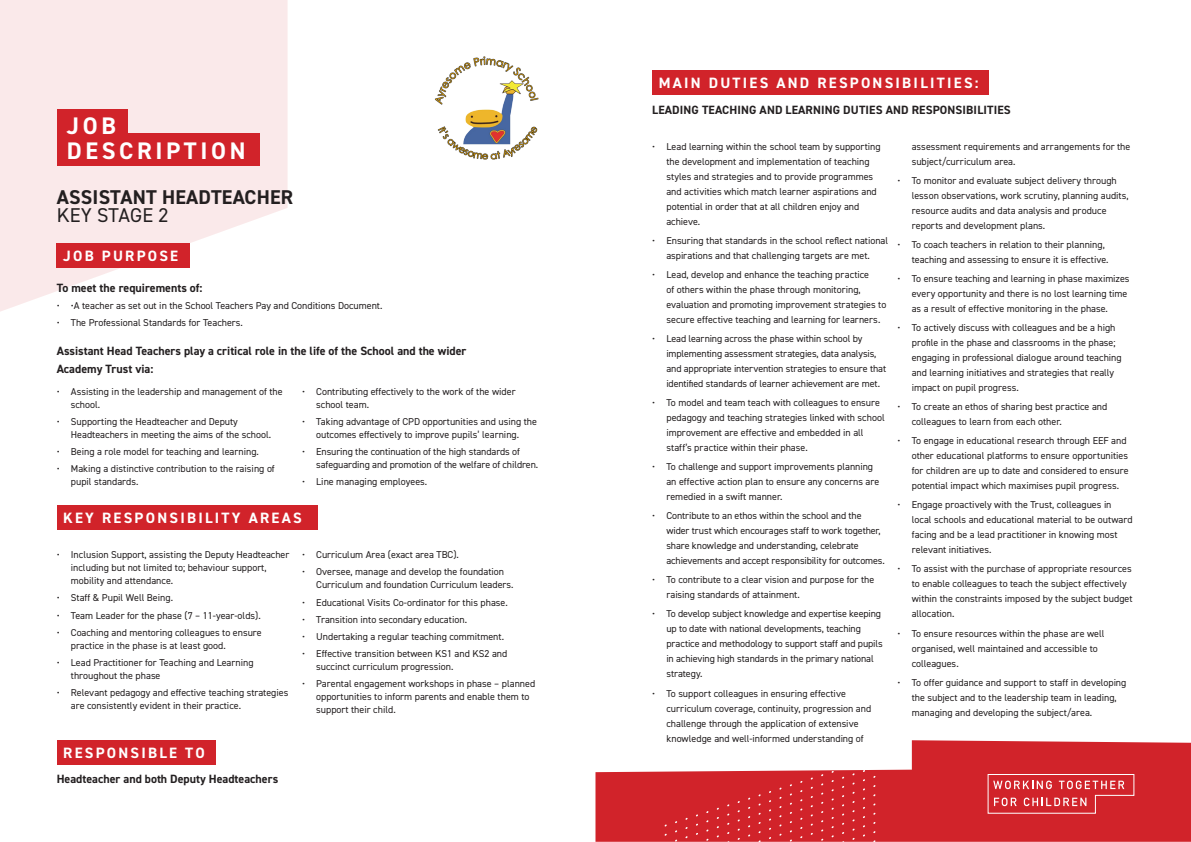
<style>
.page{position:relative;width:1191px;height:842px;background:#fff}
.page>*{position:absolute;margin:0;border:0;box-sizing:border-box;transform-origin:0 0}
.Cover_title{font:700 24px/25px "DIN2014";letter-spacing:.15em;color:#fff}
.Cover_title-2{font:700 20px/18px "DIN2014";letter-spacing:.01em;color:#231f20}
.Cover_title-3{font:700 15px "DIN2014";letter-spacing:.15em;color:#fff}
.Cover_title-4{font:700 12px/18px "DIN2014";color:#231f20}
.Cover_title-5{font:10px/15px "DIN2014";color:#231f20}
.s1{font-weight:400}
</style>
<div class="page">
<svg style="left:0;top:0;width:288px;height:312px;fill:#fae9ea"></svg>
<div style="left:57px;top:109px;width:71px;height:33px;background:#d1232a"></div>
<div style="left:57px;top:133px;width:202px;height:33px;background:#d1232a"></div>
<div style="left:57px;top:243px;width:133px;height:24px;background:#d1232a"></div>
<div style="left:57px;top:505px;width:260px;height:24px;background:#d1232a"></div>
<svg style="left:595px;top:740px;width:596px;height:102px;fill:#d1232a"></svg>
<svg style="left:987px;top:774px;width:147px;height:40px;background:#d8474d"></svg>
<div style="left:57px;top:740px;width:158px;height:24px;background:#d1232a"></div>
<div style="left:652px;top:71px;width:336px;height:24px;background:#d1232a"></div>
<img style="left:435px;top:56px;width:104px;height:104px">
<p class="Cover_title" style="left:67px;top:112px;width:180px">JOB<br>DESCRIPTION</p>
<p class="Cover_title-2" style="left:57px;top:187px;width:238px">ASSISTANT HEADTEACHER<br><span class="s1">KEY STAGE 2</span></p>
<p class="Cover_title-3" style="left:63px;top:245px;width:116px">JOB PURPOSE</p>
<p class="Cover_title-4" style="left:57px;top:279px;width:147px">To meet the requirements of:</p>
<p class="Cover_title-5" style="left:57px;top:298px;width:327px">• •A teacher as set out in the School Teachers Pay and Conditions Document.</p>
<p class="Cover_title-5" style="left:57px;top:315px;width:188px">• The Professional Standards for Teachers.</p>
<p class="Cover_title-4" style="left:57px;top:341px;width:411px">Assistant Head Teachers play a critical role in the life of the School and the wider<br>Academy Trust via:</p>
<p class="Cover_title-5" style="left:71px;top:384px;width:213px;line-height:13px;text-indent:-14px">• Assisting in the leadership and management of the school.</p>
<p class="Cover_title-5" style="left:71px;top:414px;width:202px;line-height:13px;text-indent:-14px">• Supporting the Headteacher and Deputy<br>Headteachers in meeting the aims of the school.</p>
<p class="Cover_title-5" style="left:57px;top:444px;width:204px">• Being a role model for teaching and learning.</p>
<p class="Cover_title-5" style="left:71px;top:462px;width:205px;line-height:13px;text-indent:-14px">• Making a distinctive contribution to the raising of pupil standards.</p>
<p class="Cover_title-5" style="left:316px;top:384px;width:201px;line-height:13px;text-indent:-14px">• Contributing effectively to the work of the wider school team.</p>
<p class="Cover_title-5" style="left:302px;top:414px;width:236px;line-height:13px;text-align:center">• Taking advantage of CPD opportunities and using the outcomes effectively to improve pupils’ learning.</p>
<p class="Cover_title-5" style="left:316px;top:445px;width:223px;line-height:13px;text-indent:-14px">• Ensuring the continuation of the high standards of safeguarding and promotion of the welfare of children.</p>
<p class="Cover_title-5" style="left:302px;top:474px;width:127px">• Line managing employees.</p>
<p class="Cover_title-3" style="left:63px;top:507px;width:240px">KEY RESPONSIBILITY AREAS</p>
<p class="Cover_title-5" style="left:71px;top:548px;width:220px;line-height:13px;text-indent:-14px">• Inclusion Support, assisting the Deputy Headteacher including but not limited to; behaviour support, mobility and attendance.</p>
<p class="Cover_title-5" style="left:57px;top:590px;width:118px">• Staff &amp; Pupil Well Being.</p>
<p class="Cover_title-5" style="left:57px;top:607px;width:205px">• Team Leader for the phase (7 – 11-year-olds).</p>
<p class="Cover_title-5" style="left:71px;top:625px;width:192px;line-height:13px;text-indent:-14px">• Coaching and mentoring colleagues to ensure practice in the phase is at least good.</p>
<p class="Cover_title-5" style="left:71px;top:656px;width:184px;line-height:13px;text-indent:-14px">• Lead Practitioner for Teaching and Learning throughout the phase</p>
<p class="Cover_title-5" style="left:71px;top:686px;width:219px;line-height:13px;text-indent:-14px">• Relevant pedagogy and effective teaching strategies are consistently evident in their practice.</p>
<p class="Cover_title-3" style="left:63px;top:742px;width:143px">RESPONSIBLE TO</p>
<p class="Cover_title-4" style="left:57px;top:770px;width:223px">Headteacher and both Deputy Headteachers</p>
<p class="Cover_title-5" style="left:302px;top:547px;width:158px">• Curriculum Area (exact area TBC).</p>
<p class="Cover_title-5" style="left:316px;top:565px;width:199px;line-height:13px;text-indent:-14px">• Oversee, manage and develop the foundation<br>Curriculum and foundation Curriculum leaders.</p>
<p class="Cover_title-5" style="left:302px;top:594px;width:207px">• Educational Visits Co-ordinator for this phase.</p>
<p class="Cover_title-5" style="left:302px;top:611px;width:166px">• Transition into secondary education.</p>
<p class="Cover_title-5" style="left:302px;top:629px;width:203px">• Undertaking a regular teaching commitment.</p>
<p class="Cover_title-5" style="left:316px;top:647px;width:193px;line-height:13px;text-indent:-14px">• Effective transition between KS1 and KS2 and succinct curriculum progression.</p>
<p class="Cover_title-5" style="left:316px;top:677px;width:220px;line-height:13px;text-indent:-14px">• Parental engagement workshops in phase – planned opportunities to inform parents and enable them to support their child.</p>
<p class="Cover_title-3" style="left:658px;top:73px;width:321px">MAIN DUTIES AND RESPONSIBILITIES:</p>
<p class="Cover_title-4" style="left:652px;top:101px;width:360px">LEADING TEACHING AND LEARNING DUTIES AND RESPONSIBILITIES</p>
<p class="Cover_title-5" style="left:666px;top:138px;width:216px;text-indent:-14px">• Lead learning within the school team by supporting the development and implementation of teaching styles and strategies and to provide programmes and activities which match learner aspirations and potential in order that at all children enjoy and achieve.</p>
<p class="Cover_title-5" style="left:652px;top:232px;width:237px;text-align:center">• Ensuring that standards in the school reflect national aspirations and that challenging targets are met.</p>
<p class="Cover_title-5" style="left:666px;top:267px;width:221px;text-indent:-14px">• Lead, develop and enhance the teaching practice<br>of others within the phase through monitoring, evaluation and promoting improvement strategies to secure effective teaching and learning for learners.</p>
<p class="Cover_title-5" style="left:666px;top:331px;width:221px;text-indent:-14px">• Lead learning across the phase within school by implementing assessment strategies, data analysis, and appropriate intervention strategies to ensure that identified standards of learner achievement are met.</p>
<p class="Cover_title-5" style="left:666px;top:395px;width:220px;text-indent:-14px">• To model and team teach with colleagues to ensure pedagogy and teaching strategies linked with school improvement are effective and embedded in all staff’s practice within their phase.</p>
<p class="Cover_title-5" style="left:666px;top:459px;width:215px;text-indent:-14px">• To challenge and support improvements planning an effective action plan to ensure any concerns are remedied in a swift manner.</p>
<p class="Cover_title-5" style="left:666px;top:508px;width:220px;text-indent:-14px">• Contribute to an ethos within the school and the wider trust which encourages staff to work together, share knowledge and understanding, celebrate achievements and accept responsibility for outcomes.</p>
<p class="Cover_title-5" style="left:666px;top:572px;width:209px;text-indent:-14px">• To contribute to a clear vision and purpose for the raising standards of attainment.</p>
<p class="Cover_title-5" style="left:666px;top:606px;width:218px;text-indent:-14px">• To develop subject knowledge and expertise keeping up to date with national developments, teaching practice and methodology to support staff and pupils in achieving high standards in the primary national strategy.</p>
<p class="Cover_title-5" style="left:666px;top:685px;width:206px;text-indent:-14px">• To support colleagues in ensuring effective curriculum coverage, continuity, progression and challenge through the application of extensive knowledge and well-informed understanding of</p>
<p class="Cover_title-5" style="left:911px;top:138px;width:220px">assessment requirements and arrangements for the subject/curriculum area.</p>
<p class="Cover_title-5" style="left:911px;top:172px;width:218px;text-indent:-14px">• To monitor and evaluate subject delivery through lesson observations, work scrutiny, planning audits, resource audits and data analysis and produce reports and development plans.</p>
<p class="Cover_title-5" style="left:911px;top:237px;width:198px;text-indent:-14px">• To coach teachers in relation to their planning, teaching and assessing to ensure it is effective.</p>
<p class="Cover_title-5" style="left:911px;top:271px;width:219px;text-indent:-14px">• To ensure teaching and learning in phase maximizes every opportunity and there is no lost learning time as a result of effective monitoring in the phase.</p>
<p class="Cover_title-5" style="left:911px;top:320px;width:211px;text-indent:-14px">• To actively discuss with colleagues and be a high profile in the phase and classrooms in the phase; engaging in professional dialogue around teaching and learning initiatives and strategies that really impact on pupil progress.</p>
<p class="Cover_title-5" style="left:911px;top:399px;width:197px;text-indent:-14px">• To create an ethos of sharing best practice and colleagues to learn from each other.</p>
<p class="Cover_title-5" style="left:911px;top:433px;width:218px;text-indent:-14px">• To engage in educational research through EEF and other educational platforms to ensure opportunities for children are up to date and considered to ensure potential impact which maximises pupil progress.</p>
<p class="Cover_title-5" style="left:911px;top:497px;width:222px;text-indent:-14px">• Engage proactively with the Trust, colleagues in local schools and educational material to be outward facing and be a lead practitioner in knowing most relevant initiatives.</p>
<p class="Cover_title-5" style="left:911px;top:561px;width:222px;text-indent:-14px">• To assist with the purchase of appropriate resources to enable colleagues to teach the subject effectively within the constraints imposed by the subject budget allocation.</p>
<p class="Cover_title-5" style="left:911px;top:625px;width:194px;text-indent:-14px">• To ensure resources within the phase are well organised, well maintained and accessible to colleagues.</p>
<p class="Cover_title-5" style="left:911px;top:674px;width:216px;text-indent:-14px">• To offer guidance and support to staff in developing the subject and to the leadership team in leading, managing and developing the subject/area.</p>
</div>
